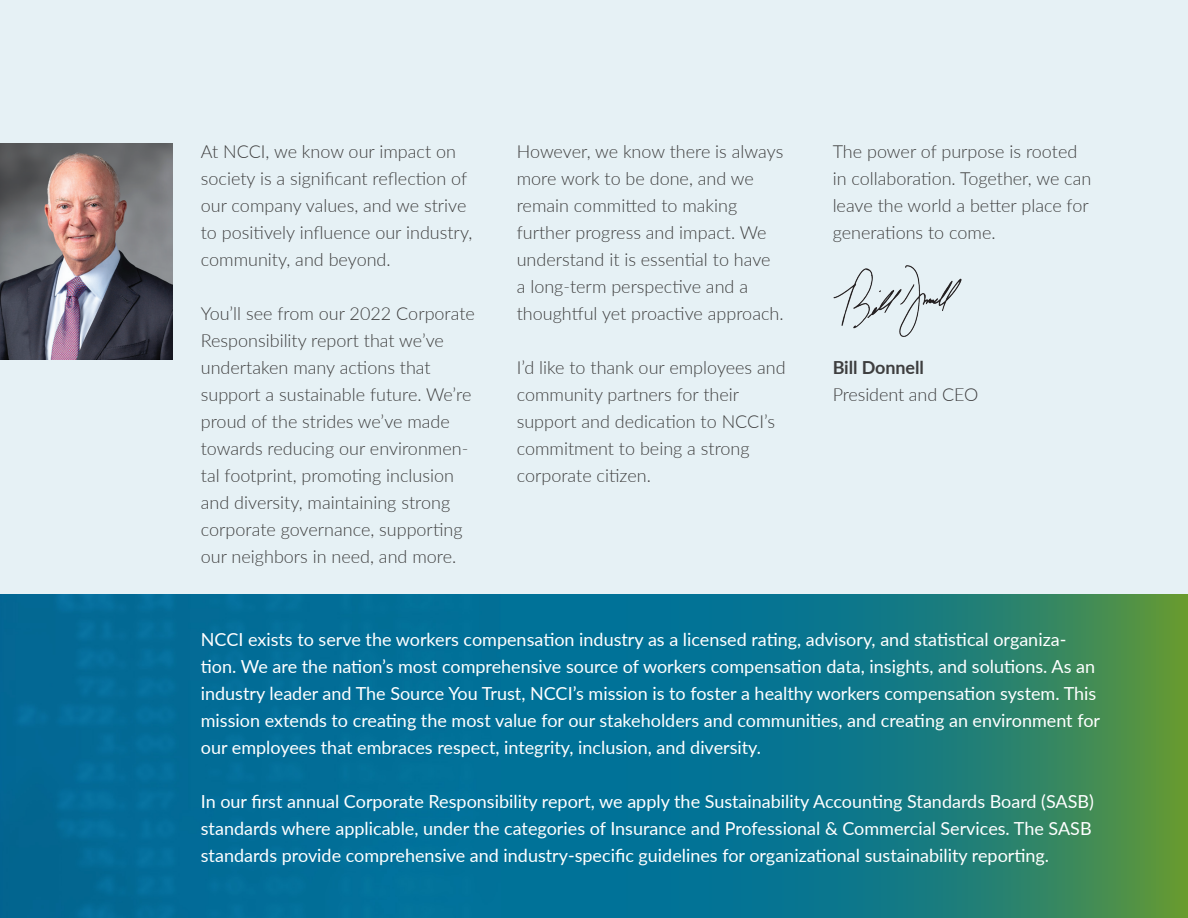
<style>
.page{position:relative;width:1188px;height:918px;background:#fff}
.page>*{position:absolute;margin:0;border:0;box-sizing:border-box;transform-origin:0 0}
.t1{font:300 18px/27px "Lato";color:#3f3f3f}
.t2{font:18px/27px "Lato";color:#fff}
.t3{font:300 18px "Lato";letter-spacing:-.005em;color:#3e3e3f}
.t4{font:700 18px "Lato";letter-spacing:-.005em;color:#3e3e3f}
</style>
<div class="page">
<div style="left:0;top:0;width:1188px;height:781px;background:#e6f1f5"></div>
<div style="left:0;top:594px;width:501px;height:324px;background:#026d98"></div>
<img style="left:833px;top:265px;width:129px;height:72px">
<img style="left:0;top:144px;width:173px;height:216px">
<svg style="left:501px;top:594px;width:687px;height:324px;background:#197c7e"></svg>
<p class="t1" style="left:201px;top:138px;width:273px">At NCCI, we know our impact on society is a significant reflection of our company values, and we strive to positively influence our industry, community, and beyond.</p>
<p class="t1" style="left:201px;top:300px;width:276px">You’ll see from our 2022 Corporate Responsibility report that we’ve undertaken many actions that support a sustainable future. We’re proud of the strides we’ve made towards reducing our environmen&shy;tal footprint, promoting inclusion and diversity, maintaining strong corporate governance, supporting our neighbors in need, and more.</p>
<p class="t1" style="left:517px;top:138px;width:268px">However, we know there is always more work to be done, and we remain committed to making further progress and impact. We understand it is essential to have a long-term perspective and a thoughtful yet proactive approach.</p>
<p class="t1" style="left:517px;top:354px;width:270px">I’d like to thank our employees and community partners for their support and dedication to NCCI’s commitment to being a strong corporate citizen.</p>
<p class="t1" style="left:833px;top:138px;width:260px">The power of purpose is rooted in collaboration. Together, we can leave the world a better place for generations to come.</p>
<p class="t4" style="left:833px;top:354px;width:93px">Bill Donnell</p>
<p class="t3" style="left:833px;top:382px;width:147px">President and CEO</p>
<p class="t2" style="left:201px;top:625px;width:901px">NCCI exists to serve the workers compensation industry as a licensed rating, advisory, and statistical organiza&shy;tion. We are the nation’s most comprehensive source of workers compensation data, insights, and solutions. As an industry leader and The Source You Trust, NCCI’s mission is to foster a healthy workers compensation system. This mission extends to creating the most value for our stakeholders and communities, and creating an environment for our employees that embraces respect, integrity, inclusion, and diversity.</p>
<p class="t2" style="left:201px;top:787px;width:895px">In our first annual Corporate Responsibility report, we apply the Sustainability Accounting Standards Board (SASB) standards where applicable, under the categories of Insurance and Professional &amp; Commercial Services. The SASB standards provide comprehensive and industry-specific guidelines for organizational sustainability reporting.</p>
</div>
